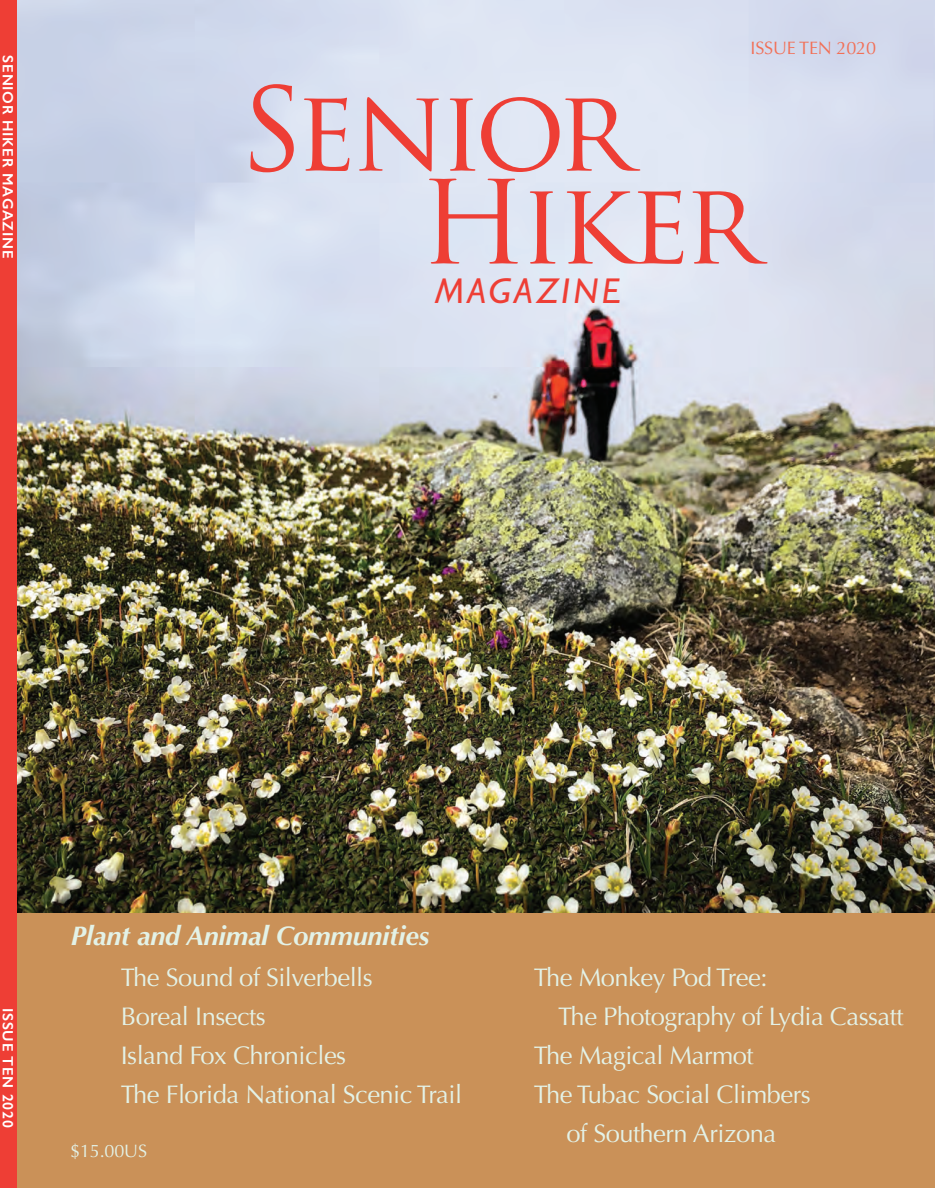
<style>
.page{position:relative;width:935px;height:1188px;background:#fff}
.page>*{position:absolute;margin:0;border:0;box-sizing:border-box;transform-origin:0 0}
.t1{font:112.5px/92.8px "Trajan Pro";letter-spacing:-.065em;color:#ee3e35}
.t2{font:italic 36px "Gill Sans";letter-spacing:.1em;color:#ee3e35}
.t3{font:italic 700 27px "Optima";letter-spacing:-.01em;color:#e3f2e7}
.t4{font:25.5px/39px "Optima";letter-spacing:-.02em;color:#e3f2e7;text-align:center}
.t5{font:18px "Optima";letter-spacing:-.01em;color:#f26f56}
.t6{font:18px "Optima";letter-spacing:-.01em;color:#e3f2e7}
.t7{font:600 15px "Gill Sans";letter-spacing:.05em;color:#fff}
</style>
<div class="page">
<img style="left:17px;top:0;width:917px;height:914px">
<div style="left:12px;top:914px;width:922px;height:274px;background:#ca9158"></div>
<div style="left:0;top:0;width:17px;height:1188px;background:#ee3e35"></div>
<p class="t7" style="left:17px;top:55px;width:205px;rotate:90deg">SENIOR HIKER MAGAZINE</p>
<p class="t5" style="left:750px;top:37px;width:127px">ISSUE TEN 2020</p>
<h1 class="t1" style="left:419px;top:82px;width:342px;text-indent:-179px">Senior<br>Hiker</h1>
<h1 class="t2" style="left:434px;top:270px;width:187px">MAGAZINE</h1>
<p class="t7" style="left:17px;top:1008px;width:121px;rotate:90deg">ISSUE TEN 2020</p>
<h2 class="t3" style="left:71px;top:920px;width:360px">Plant and Animal Communities</h2>
<p class="t4" style="left:121px;top:958px;width:253px">The Sound of Silverbells</p>
<p class="t4" style="left:533px;top:958px;width:235px">The Monkey Pod Tree:</p>
<p class="t4" style="left:121px;top:997px;width:146px">Boreal Insects</p>
<p class="t4" style="left:558px;top:997px;width:347px">The Photography of Lydia Cassatt</p>
<p class="t4" style="left:121px;top:1036px;width:227px">Island Fox Chronicles</p>
<p class="t4" style="left:533px;top:1036px;width:221px">The Magical Marmot</p>
<p class="t4" style="left:121px;top:1075px;width:343px">The Florida National Scenic Trail</p>
<p class="t4" style="left:533px;top:1075px;width:278px">The Tubac Social Climbers of Southern Arizona</p>
<p class="t6" style="left:70px;top:1140px;width:78px">$15.00US</p>
</div>
